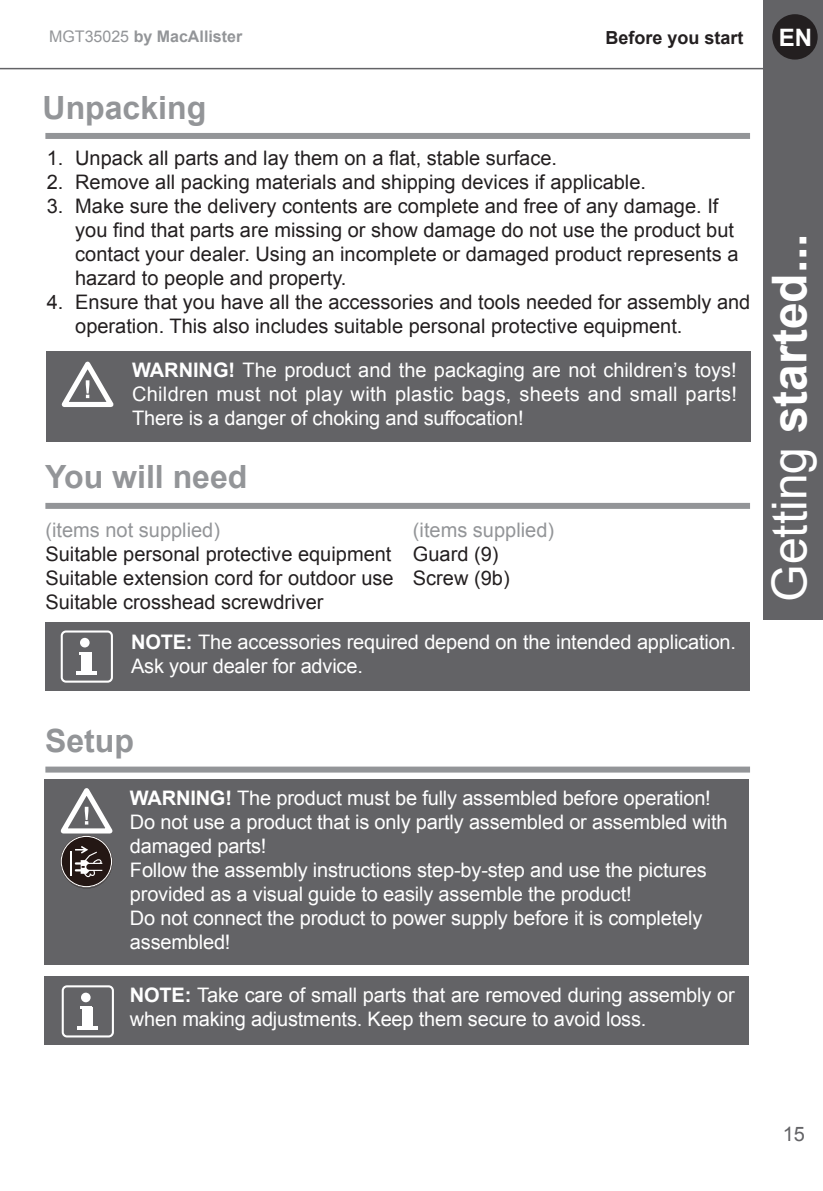
<style>
.page{position:relative;width:823px;height:1191px;background:#fff}
.page>*{position:absolute;margin:0;border:0;box-sizing:border-box;transform-origin:0 0}
.t1{font:700 48px "Arial";color:#fff}
.t2{font:700 32px "Arial";color:#939598}
.t3{font:700 24px "Arial";color:#fff}
.t4{font:20px/24px "Arial";letter-spacing:-.01em;color:#fff}
.t5{font:20px/24px "Arial";color:#231f20}
.t6{font:20px "Arial";color:#939598}
.t7{font:20px "Arial";color:#636366}
.t8{font:700 18px "Arial";color:#231f20}
.t9{font:700 16px "Arial";color:#939598}
.s1{font-weight:400}
.s2{font-weight:700}
.s3{color:#939598}
</style>
<div class="page">
<div style="left:762px;top:0;width:60px;height:619px;background:#636366"></div>
<div style="left:771px;top:14px;width:46px;height:46px;background:#231f20;border-radius:50%"></div>
<hr style="left:0;top:68px;width:772px;height:1px;background:#636366">
<div style="left:45px;top:133px;width:704px;height:6px;background:#939598"></div>
<div style="left:46px;top:351px;width:704px;height:90px;background:#636366"></div>
<svg style="left:61px;top:361px;width:53px;height:46px"></svg>
<div style="left:45px;top:503px;width:704px;height:6px;background:#939598"></div>
<div style="left:45px;top:766px;width:704px;height:6px;background:#939598"></div>
<div style="left:45px;top:622px;width:704px;height:68px;background:#636366"></div>
<div style="left:44px;top:976px;width:704px;height:68px;background:#636366"></div>
<div style="left:44px;top:778px;width:704px;height:186px;background:#636366"></div>
<div style="left:61px;top:630px;width:52px;height:52px;border:2px solid #fff;border-radius:4px"></div>
<div style="left:80px;top:638px;width:10px;height:9px;background:#fff;border-radius:50%"></div>
<div style="left:81px;top:652px;width:11px;height:20px;background:#fff"></div>
<hr style="left:77px;top:671px;width:20px;height:3px;background:#fff">
<div style="left:62px;top:985px;width:52px;height:52px;border:2px solid #fff;border-radius:4px"></div>
<div style="left:81px;top:992px;width:10px;height:10px;background:#fff;border-radius:50%"></div>
<div style="left:82px;top:1006px;width:11px;height:20px;background:#fff"></div>
<hr style="left:78px;top:1025px;width:20px;height:4px;background:#fff">
<svg style="left:60px;top:788px;width:53px;height:100px"></svg>
<p class="t9" style="left:49px;top:25px;width:194px"><span class="s1">MGT35025</span> by MacAllister</p>
<p class="t8" style="left:605px;top:26px;width:140px">Before you start</p>
<p class="t2" style="left:43px;top:86px;width:165px">Unpacking</p>
<p class="t5" style="left:47px;top:146px;width:511px">1. Unpack all parts and lay them on a flat, stable surface.</p>
<p class="t5" style="left:47px;top:170px;width:600px">2. Remove all packing materials and shipping devices if applicable.</p>
<p class="t5" style="left:47px;top:194px;width:672px">3. Make sure the delivery contents are complete and free of any damage. If</p>
<p class="t5" style="left:75px;top:218px;width:660px">you find that parts are missing or show damage do not use the product but</p>
<p class="t5" style="left:75px;top:242px;width:664px">contact your dealer. Using an incomplete or damaged product represents a</p>
<p class="t5" style="left:75px;top:266px;width:272px">hazard to people and property.</p>
<p class="t5" style="left:75px;top:290px;width:676px;text-indent:-28px">4. Ensure that you have all the accessories and tools needed for assembly and operation. This also includes suitable personal protective equipment.</p>
<p class="t4" style="left:132px;top:358px;width:606px;text-align:justify"><span class="s2">WARNING!</span> The product and the packaging are not children’s toys!<br>Children must not play with plastic bags, sheets and small parts!<br>There is a danger of choking and suffocation!</p>
<p class="t2" style="left:45px;top:456px;width:204px">You will need</p>
<p class="t5" style="left:45px;top:518px;width:347px"><span class="s3">(items not supplied)<br></span>Suitable personal protective equipment</p>
<p class="t5" style="left:45px;top:566px;width:349px">Suitable extension cord for outdoor use</p>
<p class="t5" style="left:45px;top:590px;width:279px">Suitable crosshead screwdriver</p>
<p class="t6" style="left:412px;top:517px;width:143px">(items supplied)</p>
<p class="t5" style="left:412px;top:542px;width:87px">Guard (9)</p>
<p class="t5" style="left:412px;top:566px;width:98px">Screw (9b)</p>
<p class="t4" style="left:131px;top:630px;width:606px"><span class="s2">NOTE:</span> The accessories required depend on the intended application.<br>Ask your dealer for advice.</p>
<p class="t2" style="left:45px;top:719px;width:90px">Setup</p>
<p class="t4" style="left:130px;top:786px;width:582px"><span class="s2">WARNING!</span> The product must be fully assembled before operation!</p>
<p class="t4" style="left:130px;top:810px;width:598px">Do not use a product that is only partly assembled or assembled with</p>
<p class="t4" style="left:130px;top:834px;width:138px">damaged parts!</p>
<p class="t4" style="left:130px;top:858px;width:578px">Follow the assembly instructions step-by-step and use the pictures</p>
<p class="t4" style="left:130px;top:882px;width:503px">provided as a visual guide to easily assemble the product!</p>
<p class="t4" style="left:130px;top:906px;width:573px">Do not connect the product to power supply before it is completely</p>
<p class="t4" style="left:130px;top:930px;width:102px">assembled!</p>
<p class="t4" style="left:130px;top:983px;width:606px"><span class="s2">NOTE:</span> Take care of small parts that are removed during assembly or when making adjustments. Keep them secure to avoid loss.</p>
<p class="t3" style="left:778px;top:22px;width:35px">EN</p>
<h1 class="t1" style="left:757px;top:601px;width:370px;rotate:-90deg"><span class="s1">Getting</span> started...</h1>
<p class="t7" style="left:782px;top:1121px;width:24px">15</p>
</div>
